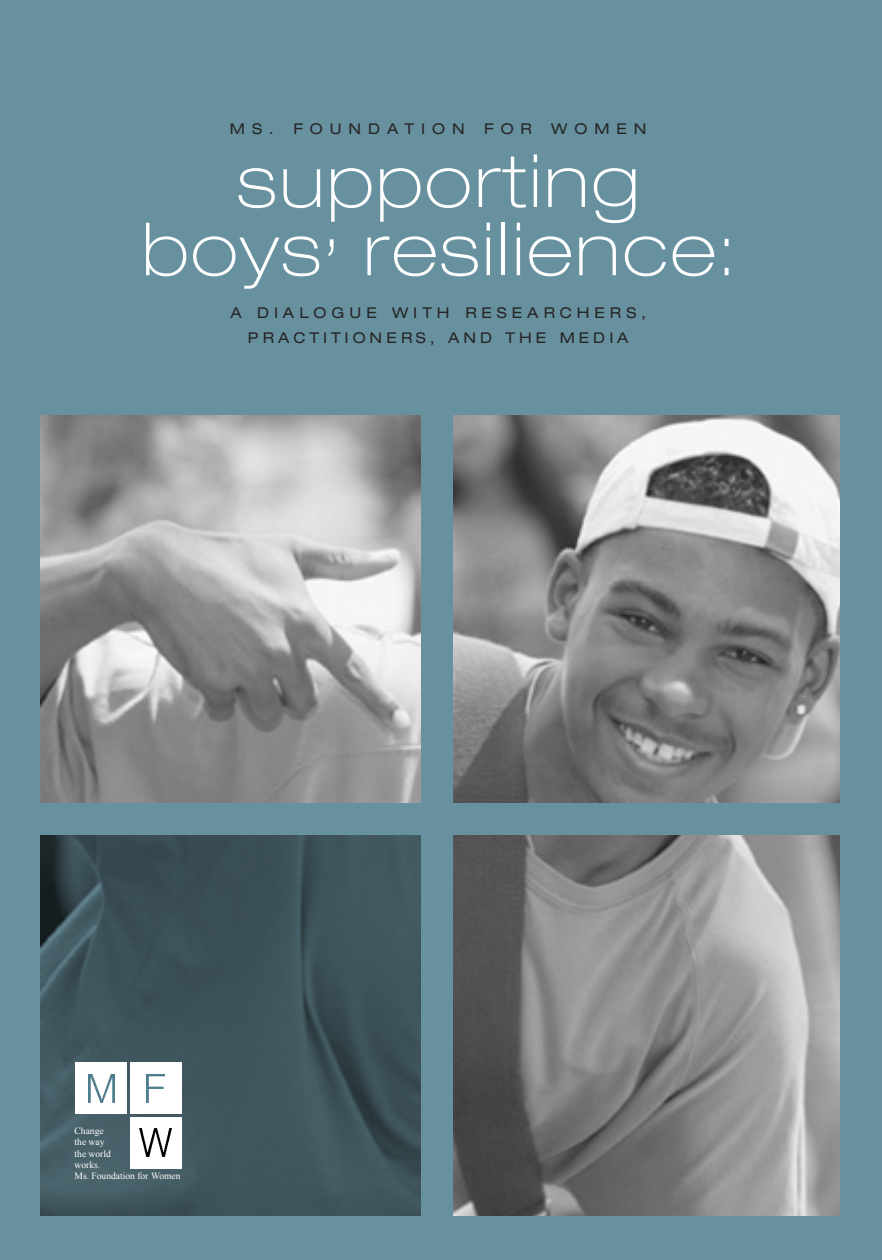
<style>
.page{position:relative;width:882px;height:1260px;background:#68919f}
.page>*{position:absolute;margin:0;border:0;box-sizing:border-box;transform-origin:0 0}
.t1{font:100 expanded 73.5px/68.2px "Helvetica Neue";letter-spacing:.04em;color:#fff;text-align:center}
.t2{font:expanded 14.88px/24.5px "Helvetica Neue";letter-spacing:.305em;color:#262626;text-align:center}
.t3{font:expanded 14.88px "Helvetica Neue";letter-spacing:.47em;color:#262626}
.t4{font:expanded 14.88px "Helvetica Neue";letter-spacing:.33em;color:#262626}
.t5{font:9.45px/11.4px "Times New Roman";color:#fff}
</style>
<div class="page">
<img style="left:40px;top:416px;width:800px;height:799px">
<img style="left:40px;top:835px;width:381px;height:380px">
<div style="left:26px;top:804px;width:829px;height:31px;background:#68919f"></div>
<div style="left:421px;top:405px;width:32px;height:823px;background:#68919f"></div>
<div style="left:76px;top:1063px;width:51px;height:51px;background:#fff"></div>
<img style="left:88px;top:1075px;width:26px;height:27px">
<div style="left:130px;top:1063px;width:51px;height:51px;background:#fff"></div>
<img style="left:147px;top:1075px;width:17px;height:27px">
<div style="left:130px;top:1117px;width:51px;height:51px;background:#fff"></div>
<img style="left:139px;top:1129px;width:33px;height:27px">
<p class="t3" style="left:230px;top:124px;width:236px">MS. FOUNDATION</p>
<p class="t4" style="left:484px;top:124px;width:49px">FOR</p>
<p class="t4" style="left:551px;top:124px;width:97px">WOMEN</p>
<h1 class="t1" style="left:142px;top:154px;width:594px">supporting<br>b o y s’r e s i l i e n c e :</h1>
<p class="t2" style="left:230px;top:302px;width:417px">A DIALOGUE WITH RESEARCHERS,<br>PRACTITIONERS, AND THE MEDIA</p>
<p class="t5" style="left:75px;top:1125px;width:108px">Change<br>the way<br>the world<br>works.<br>Ms. Foundation for Women</p>
</div>
